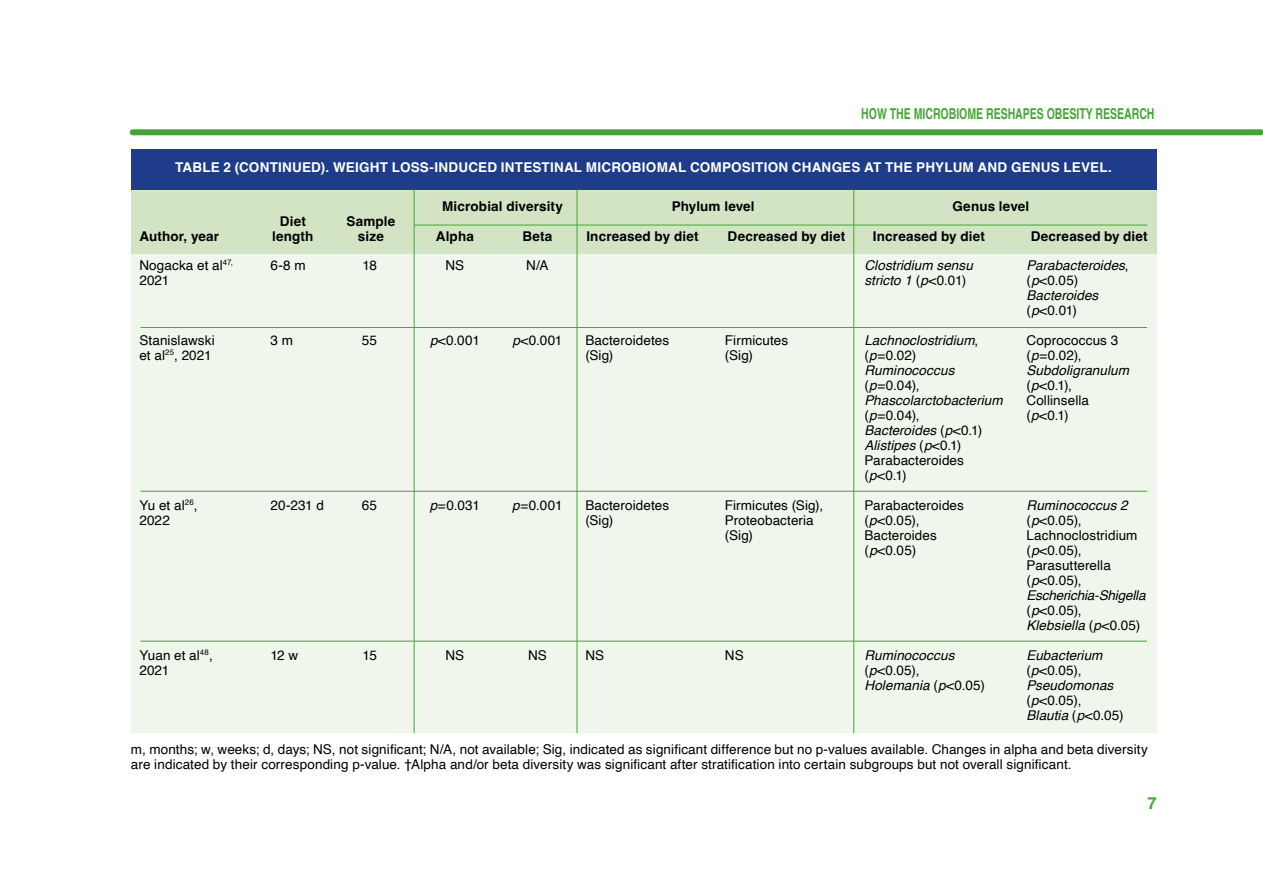
<style>
.page{position:relative;width:1263px;height:893px;background:#fff}
.page>*{position:absolute;margin:0;border:0;box-sizing:border-box;transform-origin:0 0}
.t1{font:700 16.5px "Helvetica";color:#44a635}
.t2{font:700 15px "Helvetica";color:#44a635;scale:.7 1}
.t3{font:13.5px/15px "Helvetica";letter-spacing:.01em;color:#000}
.t4{font:italic 13.5px/15px "Helvetica";letter-spacing:.005em;color:#000}
.t5{font:700 13.5px "Helvetica";letter-spacing:.01em;color:#000}
.t6{font:700 13.5px "Helvetica";letter-spacing:.015em;color:#fff}
.s1{font-style:normal}
.s2{font-style:italic}
</style>
<div class="page">
<div style="left:133px;top:129px;width:1128px;height:6px;background:#44a635"></div>
<div style="left:131px;top:149px;width:1026px;height:41px;background:#1f3c8b"></div>
<div style="left:131px;top:190px;width:1026px;height:64px;background:#d3e4c4"></div>
<div style="left:131px;top:254px;width:1026px;height:479px;background:#f1f6ec"></div>
<hr style="left:141px;top:327px;width:1006px;height:1px;background:#44a635">
<hr style="left:414px;top:225px;width:733px;height:1px;background:#44a635">
<hr style="left:141px;top:491px;width:1006px;height:1px;background:#44a635">
<hr style="left:141px;top:641px;width:1006px;height:1px;background:#44a635">
<hr style="left:414px;top:190px;width:1px;height:543px;background:#44a635">
<hr style="left:577px;top:190px;width:1px;height:543px;background:#44a635">
<hr style="left:853px;top:190px;width:1px;height:543px;background:#44a635">
<p class="t2" style="left:861px;top:104px;width:420px">HOW THE MICROBIOME RESHAPES OBESITY RESEARCH</p>
<p class="t6" style="left:175px;top:159px;width:938px">TABLE 2 (CONTINUED). WEIGHT LOSS-INDUCED INTESTINAL MICROBIOMAL COMPOSITION CHANGES AT THE PHYLUM AND GENUS LEVEL.</p>
<p class="t5" style="left:442px;top:198px;width:122px">Microbial diversity</p>
<p class="t5" style="left:672px;top:198px;width:84px">Phylum level</p>
<p class="t5" style="left:952px;top:198px;width:78px">Genus level</p>
<p class="t5" style="left:280px;top:213px;width:28px">Diet</p>
<p class="t5" style="left:346px;top:213px;width:50px">Sample</p>
<p class="t5" style="left:139px;top:228px;width:81px">Author, year</p>
<p class="t5" style="left:272px;top:228px;width:43px">length</p>
<p class="t5" style="left:358px;top:228px;width:27px">size</p>
<p class="t5" style="left:436px;top:228px;width:40px">Alpha</p>
<p class="t5" style="left:522px;top:228px;width:31px">Beta</p>
<p class="t5" style="left:586px;top:228px;width:114px">Increased by diet</p>
<p class="t5" style="left:728px;top:228px;width:119px">Decreased by diet</p>
<p class="t5" style="left:873px;top:228px;width:114px">Increased by diet</p>
<p class="t5" style="left:1031px;top:228px;width:119px">Decreased by diet</p>
<p class="t3" style="left:139px;top:258px;width:95px">Nogacka et al<sup>47,</sup></p>
<p class="t3" style="left:270px;top:258px;width:37px">6-8 m</p>
<p class="t3" style="left:362px;top:258px;width:16px">18</p>
<p class="t3" style="left:445px;top:258px;width:20px">NS</p>
<p class="t3" style="left:526px;top:258px;width:24px">N/A</p>
<p class="t4" style="left:864px;top:258px;width:110px">Clostridium sensu</p>
<p class="t4" style="left:1026px;top:258px;width:104px">Parabacteroides<span class="s1">,</span></p>
<p class="t3" style="left:139px;top:273px;width:32px">2021</p>
<p class="t4" style="left:864px;top:273px;width:103px">stricto 1 <span class="s1">(</span>p<span class="s1">&lt;0.01)</span></p>
<p class="t3" style="left:1026px;top:273px;width:73px">(<span class="s2">p</span>&lt;0.05)<br><span class="s2">Bacteroides </span>(<span class="s2">p</span>&lt;0.01)</p>
<p class="t3" style="left:139px;top:333px;width:77px">Stanislawski</p>
<p class="t3" style="left:270px;top:333px;width:24px">3 m</p>
<p class="t3" style="left:362px;top:333px;width:17px">55</p>
<p class="t3" style="left:430px;top:333px;width:51px"><span class="s2">p</span>&lt;0.001</p>
<p class="t3" style="left:512px;top:333px;width:51px"><span class="s2">p</span>&lt;0.001</p>
<p class="t3" style="left:585px;top:333px;width:85px">Bacteroidetes</p>
<p class="t3" style="left:725px;top:333px;width:65px">Firmicutes</p>
<p class="t4" style="left:864px;top:333px;width:115px">Lachnoclostridium<span class="s1">,</span></p>
<p class="t3" style="left:1026px;top:333px;width:93px">Coprococcus 3</p>
<p class="t3" style="left:139px;top:348px;width:74px">et al<sup>25</sup>, 2021</p>
<p class="t3" style="left:585px;top:348px;width:29px">(Sig)</p>
<p class="t3" style="left:725px;top:348px;width:29px">(Sig)</p>
<p class="t3" style="left:864px;top:348px;width:53px">(<span class="s2">p</span>=0.02)</p>
<p class="t3" style="left:1026px;top:348px;width:57px">(<span class="s2">p</span>=0.02),</p>
<p class="t4" style="left:864px;top:363px;width:92px">Ruminococcus</p>
<p class="t4" style="left:1026px;top:363px;width:104px">Subdoligranulum</p>
<p class="t3" style="left:864px;top:378px;width:57px">(<span class="s2">p</span>=0.04),</p>
<p class="t3" style="left:1026px;top:378px;width:47px">(<span class="s2">p</span>&lt;0.1),</p>
<p class="t4" style="left:864px;top:393px;width:140px">Phascolarctobacterium</p>
<p class="t3" style="left:1026px;top:393px;width:64px">Collinsella</p>
<p class="t3" style="left:864px;top:408px;width:57px">(<span class="s2">p</span>=0.04),</p>
<p class="t3" style="left:1026px;top:408px;width:44px">(<span class="s2">p</span>&lt;0.1)</p>
<p class="t3" style="left:864px;top:423px;width:119px"><span class="s2">Bacteroides</span> (<span class="s2">p</span>&lt;0.1)<br><span class="s2">Alistipes</span> (<span class="s2">p</span>&lt;0.1)<br>Parabacteroides (<span class="s2">p</span>&lt;0.1)</p>
<p class="t3" style="left:139px;top:498px;width:60px">Yu et al<sup>26</sup>,</p>
<p class="t3" style="left:270px;top:498px;width:55px">20-231 d</p>
<p class="t3" style="left:362px;top:498px;width:17px">65</p>
<p class="t3" style="left:430px;top:498px;width:52px"><span class="s2">p</span>=0.031</p>
<p class="t3" style="left:512px;top:498px;width:52px"><span class="s2">p</span>=0.001</p>
<p class="t3" style="left:585px;top:498px;width:85px">Bacteroidetes</p>
<p class="t3" style="left:725px;top:498px;width:100px">Firmicutes (Sig),</p>
<p class="t3" style="left:864px;top:498px;width:101px">Parabacteroides</p>
<p class="t4" style="left:1026px;top:498px;width:103px">Ruminococcus 2</p>
<p class="t3" style="left:139px;top:513px;width:32px">2022</p>
<p class="t3" style="left:585px;top:513px;width:29px">(Sig)</p>
<p class="t3" style="left:725px;top:513px;width:90px">Proteobacteria</p>
<p class="t3" style="left:864px;top:513px;width:56px">(<span class="s2">p</span>&lt;0.05),</p>
<p class="t3" style="left:1026px;top:513px;width:56px">(<span class="s2">p</span>&lt;0.05),</p>
<p class="t3" style="left:725px;top:528px;width:29px">(Sig)</p>
<p class="t3" style="left:864px;top:528px;width:74px">Bacteroides</p>
<p class="t3" style="left:1026px;top:528px;width:113px">Lachnoclostridium</p>
<p class="t3" style="left:864px;top:543px;width:53px">(<span class="s2">p</span>&lt;0.05)</p>
<p class="t3" style="left:1026px;top:543px;width:121px">(<span class="s2">p</span>&lt;0.05),<br>Parasutterella (<span class="s2">p</span>&lt;0.05),<br><span class="s2">Escherichia-Shigella </span>(<span class="s2">p</span>&lt;0.05),<br><span class="s2">Klebsiella</span> (<span class="s2">p</span>&lt;0.05)</p>
<p class="t3" style="left:139px;top:648px;width:75px">Yuan et al<sup>48</sup>,</p>
<p class="t3" style="left:270px;top:648px;width:29px">12 w</p>
<p class="t3" style="left:362px;top:648px;width:16px">15</p>
<p class="t3" style="left:445px;top:648px;width:20px">NS</p>
<p class="t3" style="left:528px;top:648px;width:20px">NS</p>
<p class="t3" style="left:585px;top:648px;width:20px">NS</p>
<p class="t3" style="left:725px;top:648px;width:20px">NS</p>
<p class="t4" style="left:864px;top:648px;width:92px">Ruminococcus</p>
<p class="t4" style="left:1026px;top:648px;width:78px">Eubacterium</p>
<p class="t3" style="left:139px;top:663px;width:32px">2021</p>
<p class="t3" style="left:864px;top:663px;width:56px">(<span class="s2">p</span>&lt;0.05),</p>
<p class="t3" style="left:1026px;top:663px;width:56px">(<span class="s2">p</span>&lt;0.05),</p>
<p class="t4" style="left:864px;top:678px;width:122px">Holemania <span class="s1">(</span>p<span class="s1">&lt;0.05)</span></p>
<p class="t4" style="left:1026px;top:678px;width:99px">Pseudomonas <span class="s1">(</span>p<span class="s1">&lt;0.05),<br></span>Blautia <span class="s1">(</span>p<span class="s1">&lt;0.05)</span></p>
<p class="t3" style="left:131px;top:742px;width:1018px">m, months; w, weeks; d, days; NS, not significant; N/A, not available; Sig, indicated as significant difference but no p-values available. Changes in alpha and beta diversity are indicated by their corresponding p-value. †Alpha and/or beta diversity was significant after stratification into certain subgroups but not overall significant.</p>
<p class="t1" style="left:1147px;top:793px;width:11px">7</p>
</div>
